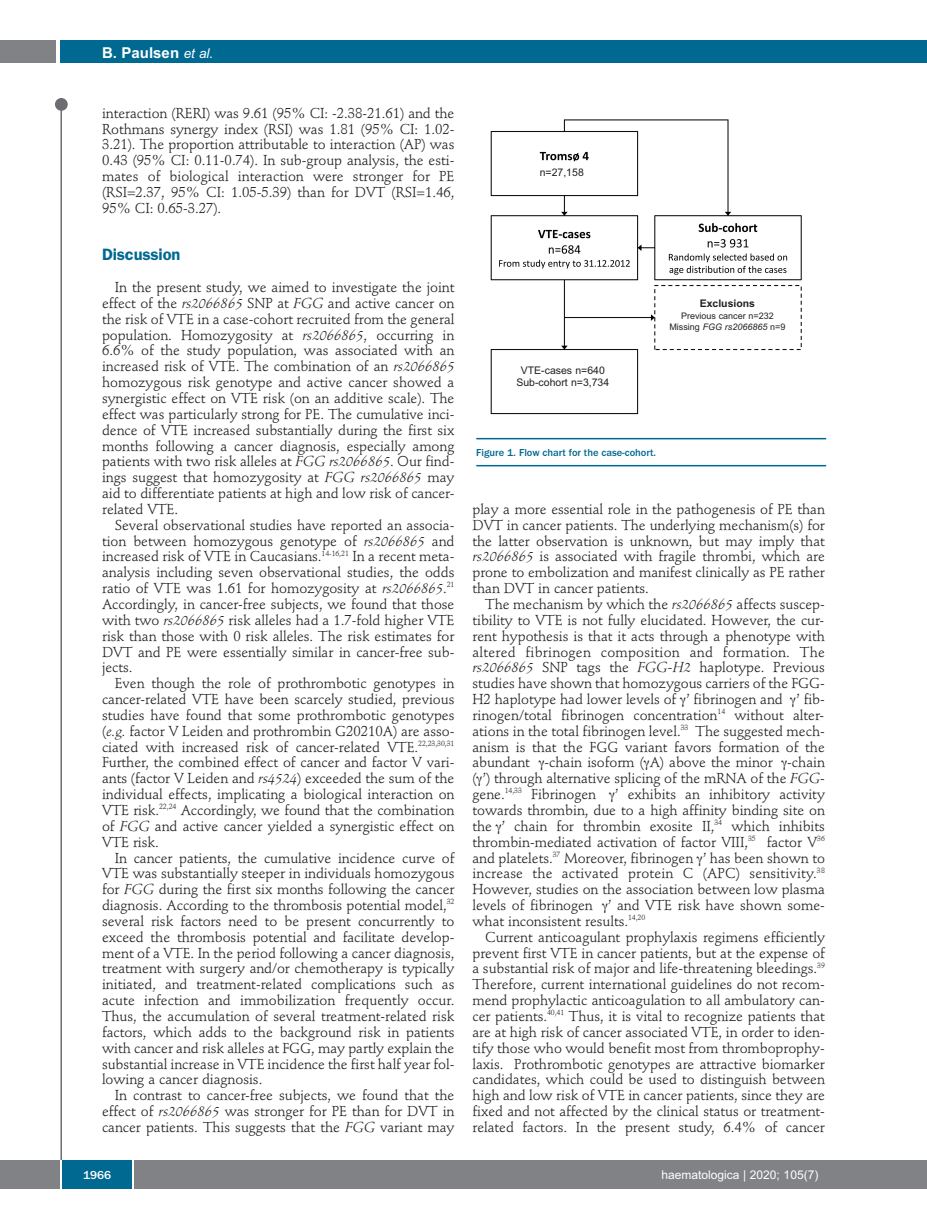
<style>
.page{position:relative;width:927px;height:1225px;background:#fff}
.page>*{position:absolute;margin:0;border:0;box-sizing:border-box;transform-origin:0 0}
.t1{font:600 16.5px "Franklin Gothic";letter-spacing:-.01em;color:#006991}
.t2{font:700 15px "Arial";color:#fff}
.t3{font:14.25px/15.9px "Stempel Schneidler";letter-spacing:-.005em;color:#231f20;text-align:justify}
.t4{font:12px "Arial";color:#fff}
.t5{font:500 12px "Franklin Gothic";color:#fff}
.t6{font:10.5px/12.6px "Arial";color:#231f20;text-align:center}
.t7{font:500 10.5px "Franklin Gothic";color:#006991}
.t8{font:700 10.5px "Arial";color:#231f20}
.t9{font:9px/10.8px "Arial";color:#231f20;text-align:center}
.s1{font-weight:400;font-style:italic;font-size:13.5px}
.s2{font-style:italic}
</style>
<div class="page">
<div style="left:911px;top:40px;width:16px;height:22px;background:#006991"></div>
<div style="left:910px;top:1160px;width:17px;height:28px;background:#808285"></div>
<div style="left:55px;top:98px;width:13px;height:13px;background:#6c6d70;border-radius:50%"></div>
<hr style="left:60px;top:101px;width:2px;height:1061px;background:#6c6d70">
<div style="left:60px;top:40px;width:852px;height:22px;background:#006991"></div>
<div style="left:0;top:40px;width:56px;height:22px;background:#808285"></div>
<div style="left:0;top:1160px;width:911px;height:28px;background:#808285"></div>
<div style="left:62px;top:1160px;width:71px;height:28px;background:#006991"></div>
<hr style="left:60px;top:1160px;width:2px;height:28px;background:#fff">
<svg style="left:133px;top:1160px;width:1px;height:28px"></svg>
<img style="left:490px;top:119px;width:312px;height:296px">
<hr style="left:476px;top:438px;width:350px;height:1px;background:#006991">
<hr style="left:476px;top:465px;width:350px;height:1px;background:#006991">
<p class="t2" style="left:102px;top:44px;width:113px">B. Paulsen <span class="s1">et al.</span></p>
<p class="t3" style="left:102px;top:106px;width:354px">interaction (RERI) was 9.61 (95% CI: -2.38-21.61) and the Rothmans synergy index (RSI) was 1.81 (95% CI: 1.02- 3.21). The proportion attributable to interaction (AP) was 0.43 (95% CI: 0.11-0.74). In sub-group analysis, the esti&shy;mates of biological interaction were stronger for PE (RSI=2.37, 95% CI: 1.05-5.39) than for DVT (RSI=1.46, 95% CI: 0.65-3.27).</p>
<p class="t1" style="left:102px;top:249px;width:80px">Discussion</p>
<p class="t3" style="left:102px;top:280px;width:354px;text-indent:13px">In the present study, we aimed to investigate the joint effect of the <span class="s2">rs2066865</span> SNP at <span class="s2">FGG</span> and active cancer on the risk of VTE in a case-cohort recruited from the general population. Homozygosity at <span class="s2">rs2066865</span>, occurring in 6.6% of the study population, was associated with an increased risk of VTE. The combination of an <span class="s2">rs2066865 </span>homozygous risk genotype and active cancer showed a synergistic effect on VTE risk (on an additive scale). The effect was particularly strong for PE. The cumulative inci&shy;dence of VTE increased substantially during the first six months following a cancer diagnosis, especially among patients with two risk alleles at <span class="s2">FGG rs2066865</span>. Our find&shy;ings suggest that homozygosity at <span class="s2">FGG rs2066865</span> may aid to differentiate patients at high and low risk of cancer&shy;related VTE.</p>
<p class="t3" style="left:102px;top:518px;width:354px;text-indent:13px">Several observational studies have reported an associa&shy;tion between homozygous genotype of <span class="s2">rs2066865</span> and increased risk of VTE in Caucasians.<sup>14-16,21</sup> In a recent meta&shy;analysis including seven observational studies, the odds ratio of VTE was 1.61 for homozygosity at <span class="s2">rs2066865</span>.<sup>21<br></sup>Accordingly, in cancer-free subjects, we found that those with two <span class="s2">rs2066865</span> risk alleles had a 1.7-fold higher VTE risk than those with 0 risk alleles. The risk estimates for DVT and PE were essentially similar in cancer-free sub&shy;jects.</p>
<p class="t3" style="left:102px;top:677px;width:354px;text-indent:13px">Even though the role of prothrombotic genotypes in cancer-related VTE have been scarcely studied, previous studies have found that some prothrombotic genotypes (<span class="s2">e.g.</span> factor V Leiden and prothrombin G20210A) are asso&shy;ciated with increased risk of cancer-related VTE.<sup>22,23,30,31<br></sup>Further, the combined effect of cancer and factor V vari&shy;ants (factor V Leiden and <span class="s2">rs4524</span>) exceeded the sum of the individual effects, implicating a biological interaction on VTE risk.<sup>22,24</sup> Accordingly, we found that the combination of <span class="s2">FGG</span> and active cancer yielded a synergistic effect on VTE risk.</p>
<p class="t3" style="left:102px;top:851px;width:354px;text-indent:13px">In cancer patients, the cumulative incidence curve of VTE was substantially steeper in individuals homozygous for <span class="s2">FGG</span> during the first six months following the cancer diagnosis. According to the thrombosis potential model,<sup>32 </sup>several risk factors need to be present concurrently to exceed the thrombosis potential and facilitate develop&shy;ment of a VTE. In the period following a cancer diagnosis, treatment with surgery and/or chemotherapy is typically initiated, and treatment-related complications such as acute infection and immobilization frequently occur.<br>Thus, the accumulation of several treatment-related risk factors, which adds to the background risk in patients with cancer and risk alleles at FGG, may partly explain the substantial increase in VTE incidence the first half year fol&shy;lowing a cancer diagnosis.</p>
<p class="t3" style="left:102px;top:1088px;width:354px;text-indent:13px">In contrast to cancer-free subjects, we found that the effect of <span class="s2">rs2066865</span> was stronger for PE than for DVT in cancer patients. This suggests that the <span class="s2">FGG</span> variant may</p>
<p class="t6" style="left:540px;top:166px;width:46px">n=27,158</p>
<p class="t6" style="left:516px;top:364px;width:94px">VTE-cases n=640<br>Sub-cohort n=3,734</p>
<p class="t8" style="left:700px;top:297px;width:57px">Exclusions</p>
<p class="t9" style="left:669px;top:310px;width:118px">Previous cancer n=232<br>Missing <span class="s2">FGG rs2066865</span> n=9</p>
<p class="t7" style="left:476px;top:447px;width:181px">Figure 1. Flow chart for the case-cohort.</p>
<p class="t3" style="left:472px;top:502px;width:354px">play a more essential role in the pathogenesis of PE than DVT in cancer patients. The underlying mechanism(s) for the latter observation is unknown, but may imply that <span class="s2">rs2066865</span> is associated with fragile thrombi, which are prone to embolization and manifest clinically as PE rather than DVT in cancer patients.</p>
<p class="t3" style="left:472px;top:597px;width:354px;text-indent:13px">The mechanism by which the <span class="s2">rs2066865</span> affects suscep&shy;tibility to VTE is not fully elucidated. However, the cur&shy;rent hypothesis is that it acts through a phenotype with altered fibrinogen composition and formation. The <span class="s2">rs2066865</span> SNP tags the <span class="s2">FGG-H2</span> haplotype. Previous studies have shown that homozygous carriers of the FGG-H2 haplotype had lower levels of ’ fibrinogen and ’ fib&shy;rinogen/total fibrinogen concentration<sup>14</sup> without alter&shy;ations in the total fibrinogen level.<sup>33</sup> The suggested mech&shy;anism is that the FGG variant favors formation of the abundant -chain isoform ( A) above the minor -chain ( ’) through alternative splicing of the mRNA of the <span class="s2">FGG&shy;</span>gene.<sup>14,33</sup> Fibrinogen</p>
<p class="t3" style="left:472px;top:787px;width:354px;text-indent:142px">’ exhibits an inhibitory activity towards thrombin, due to a high affinity binding site on the ’ chain for thrombin exosite II,<sup>34</sup> which inhibits thrombin-mediated activation of factor VIII,<sup>35</sup> factor V<sup>36 </sup>and platelets.<sup>37</sup> Moreover, fibrinogen ’ has been shown to increase the activated protein C (APC) sensitivity.<sup>38<br></sup>However, studies on the association between low plasma levels of fibrinogen ’ and VTE risk have shown some&shy;what inconsistent results.<sup>14,20</sup></p>
<p class="t3" style="left:472px;top:930px;width:354px;text-indent:13px">Current anticoagulant prophylaxis regimens efficiently prevent first VTE in cancer patients, but at the expense of a substantial risk of major and life-threatening bleedings.<sup>39<br></sup>Therefore, current international guidelines do not recom&shy;mend prophylactic anticoagulation to all ambulatory can&shy;cer patients.<sup>40,41</sup> Thus, it is vital to recognize patients that are at high risk of cancer associated VTE, in order to iden&shy;tify those who would benefit most from thromboprophy&shy;laxis. Prothrombotic genotypes are attractive biomarker candidates, which could be used to distinguish between high and low risk of VTE in cancer patients, since they are fixed and not affected by the clinical status or treatment&shy;related factors. In the present study, 6.4% of cancer</p>
<p class="t5" style="left:83px;top:1167px;width:30px">1966</p>
<p class="t4" style="left:661px;top:1167px;width:158px">haematologica | 2020; 105(7)</p>
</div>
